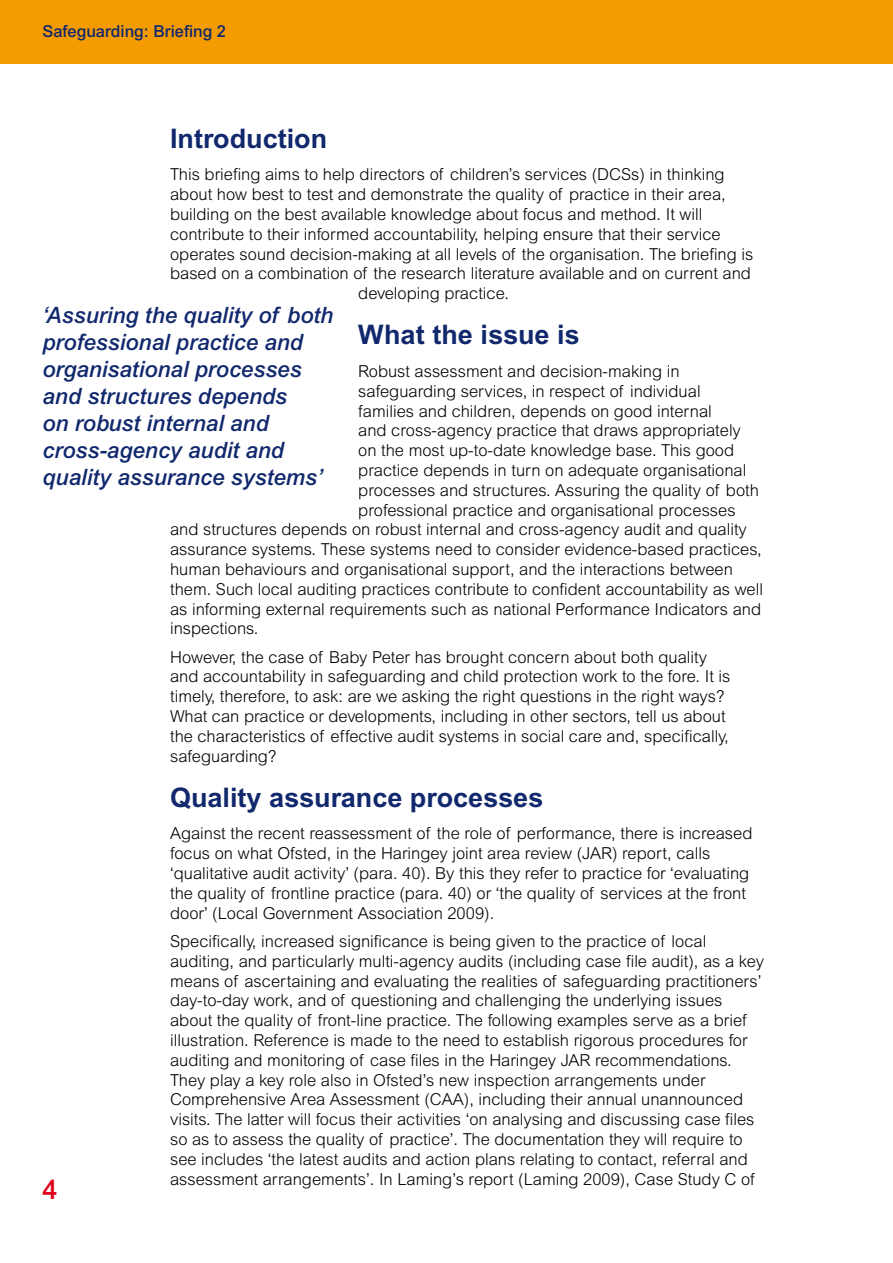
<style>
.page{position:relative;width:893px;height:1263px;background:#fff}
.page>*{position:absolute;margin:0;border:0;box-sizing:border-box;transform-origin:0 0}
.t1{font:700 27px "Arial";color:#11286d}
.t2{font:500 27px "Arial";color:#e2011a}
.t3{font:italic 500 22.5px/27px "Arial";color:#11286d}
.t4{font:300 16.5px/19.8px "Arial";color:#000}
.t5{font:500 16.5px "Arial";color:#11286d}
</style>
<div class="page">
<div style="left:0;top:0;width:893px;height:64px;background:#f49b00"></div>
<p class="t5" style="left:43px;top:22px;width:185px">Safeguarding: Briefing 2</p>
<h1 class="t1" style="left:170px;top:122px;width:159px">Introduction</h1>
<p class="t4" style="left:170px;top:165px;width:556px">This briefing aims to help directors of children’s services (DCSs) in thinking</p>
<p class="t4" style="left:170px;top:184px;width:557px">about how best to test and demonstrate the quality of practice in their area,</p>
<p class="t4" style="left:170px;top:204px;width:534px">building on the best available knowledge about focus and method. It will</p>
<p class="t4" style="left:170px;top:224px;width:552px">contribute to their informed accountability, helping ensure that their service</p>
<p class="t4" style="left:170px;top:244px;width:585px">operates sound decision-making at all levels of the organisation. The briefing is</p>
<p class="t4" style="left:170px;top:264px;width:582px">based on a combination of the research literature available and on current and</p>
<p class="t4" style="left:358px;top:283px;width:152px">developing practice.</p>
<h1 class="t1" style="left:358px;top:319px;width:223px">What the issue is</h1>
<p class="t4" style="left:358px;top:361px;width:323px">Robust assessment and decision-making in</p>
<p class="t4" style="left:358px;top:381px;width:344px">safeguarding services, in respect of individual</p>
<p class="t4" style="left:358px;top:401px;width:355px">families and children, depends on good internal</p>
<p class="t4" style="left:358px;top:421px;width:384px">and cross-agency practice that draws appropriately</p>
<p class="t4" style="left:358px;top:440px;width:377px">on the most up-to-date knowledge base. This good</p>
<p class="t4" style="left:358px;top:460px;width:390px">practice depends in turn on adequate organisational</p>
<p class="t4" style="left:358px;top:480px;width:402px">processes and structures. Assuring the quality of both</p>
<p class="t4" style="left:358px;top:500px;width:379px">professional practice and organisational processes</p>
<p class="t4" style="left:170px;top:520px;width:578px">and structures depends on robust internal and cross-agency audit and quality</p>
<p class="t4" style="left:170px;top:539px;width:593px">assurance systems. These systems need to consider evidence-based practices,</p>
<p class="t4" style="left:170px;top:559px;width:564px">human behaviours and organisational support, and the interactions between</p>
<p class="t4" style="left:170px;top:579px;width:595px">them. Such local auditing practices contribute to confident accountability as well</p>
<p class="t4" style="left:170px;top:599px;width:593px">as informing external requirements such as national Performance Indicators and</p>
<p class="t4" style="left:170px;top:619px;width:90px">inspections.</p>
<p class="t4" style="left:170px;top:647px;width:562px">However, the case of Baby Peter has brought concern about both quality and accountability in safeguarding and child protection work to the fore. It is timely, therefore, to ask: are we asking the right questions in the right ways?<br>What can practice or developments, including in other sectors, tell us about the characteristics of effective audit systems in social care and, specifically, safeguarding?</p>
<h1 class="t1" style="left:170px;top:781px;width:375px">Quality assurance processes</h1>
<p class="t4" style="left:170px;top:824px;width:584px">Against the recent reassessment of the role of performance, there is increased focus on what Ofsted, in the Haringey joint area review (JAR) report, calls ‘qualitative audit activity’ (para. 40). By this they refer to practice for ‘evaluating the quality of frontline practice (para. 40) or ‘the quality of services at the front door’ (Local Government Association 2009).</p>
<p class="t4" style="left:170px;top:931px;width:595px">Specifically, increased significance is being given to the practice of local auditing, and particularly multi-agency audits (including case file audit), as a key means of ascertaining and evaluating the realities of safeguarding practitioners’ day-to-day work, and of questioning and challenging the underlying issues about the quality of front-line practice. The following examples serve as a brief illustration. Reference is made to the need to establish rigorous procedures for auditing and monitoring of case files in the Haringey JAR recommendations.<br>They play a key role also in Ofsted’s new inspection arrangements under Comprehensive Area Assessment (CAA), including their annual unannounced visits. The latter will focus their activities ‘on analysing and discussing case files so as to assess the quality of practice’. The documentation they will require to see includes ‘the latest audits and action plans relating to contact, referral and assessment arrangements’. In Laming’s report (Laming 2009), Case Study C of</p>
<h2 class="t3" style="left:43px;top:301px;width:292px">‘Assuring the quality of both professional practice and organisational processes and structures depends<br>on robust internal and cross-agency audit and quality assurance systems’</h2>
<h1 class="t2" style="left:43px;top:1174px;width:16px">4</h1>
</div>
